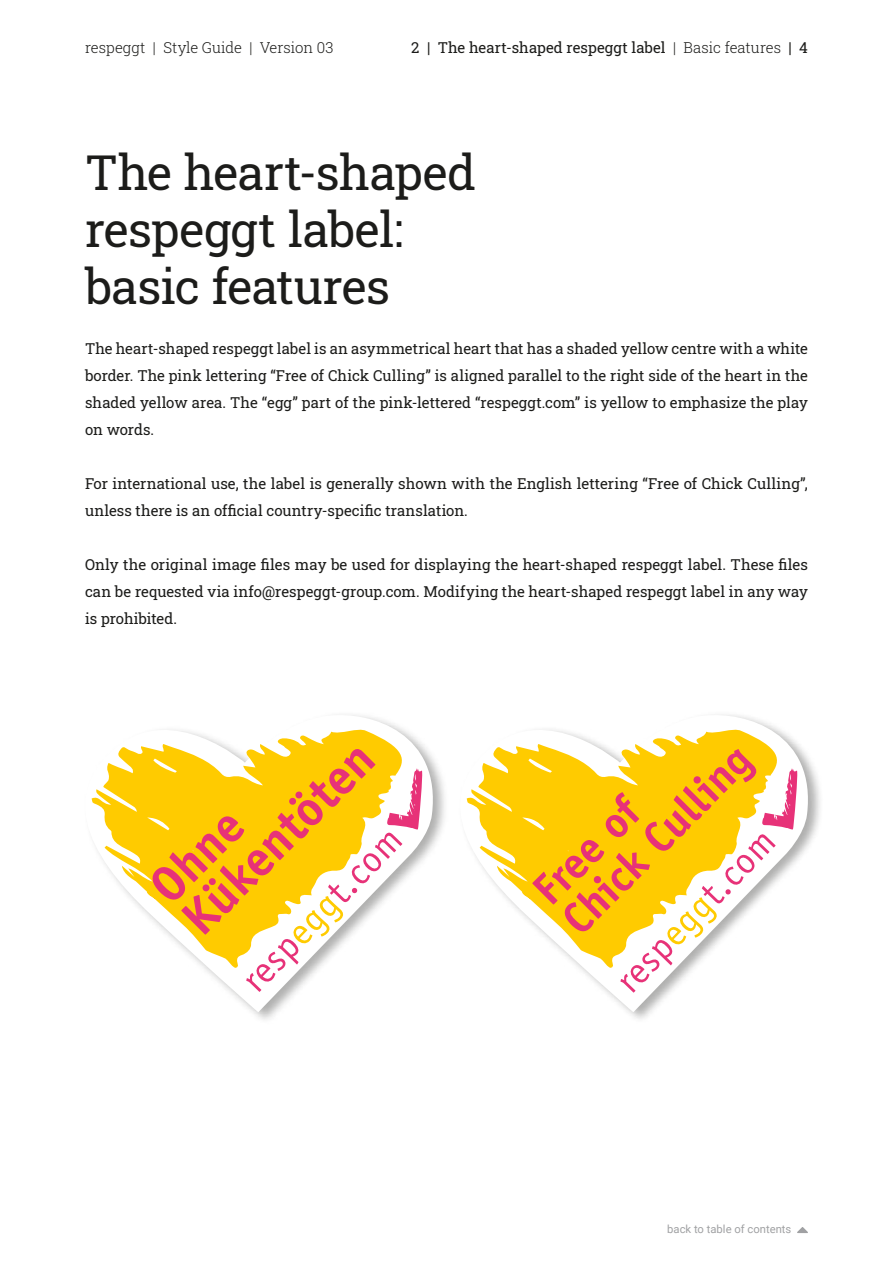
<style>
.page{position:relative;width:893px;height:1263px;background:#fff}
.page>*{position:absolute;margin:0;border:0;box-sizing:border-box;transform-origin:0 0}
.t1{font:48px/57px "Roboto Slab";letter-spacing:-.01em;color:#1c1c1a}
.t2{font:15px/27px "Roboto Slab";letter-spacing:.005em;color:#1c1c1a;text-align:justify}
.t3{font:300 15px "Roboto Slab";color:#1c1c1a}
.t4{font:11.25px "Roboto";color:#a0a1a3}
.s1{font-weight:300}
</style>
<div class="page">
<svg style="left:466px;top:714px;width:351px;height:298px"></svg>
<svg style="left:467px;top:727px;width:315px;height:242px"></svg>
<svg style="left:532px;top:749px;width:267px;height:244px"></svg>
<svg style="left:91px;top:715px;width:351px;height:297px"></svg>
<svg style="left:92px;top:727px;width:315px;height:242px"></svg>
<svg style="left:151px;top:747px;width:273px;height:245px"></svg>
<svg style="left:797px;top:1227px;width:11px;height:6px"></svg>
<p class="t3" style="left:85px;top:37px;width:250px">respeggt | Style Guide | Version 03</p>
<p class="t2" style="left:411px;top:33px;width:398px">2 | The heart-shaped respeggt label <span class="s1">| Basic features</span> | 4</p>
<h1 class="t1" style="left:85px;top:143px;width:392px">The heart-shaped respeggt label: basic features</h1>
<p class="t2" style="left:85px;top:334px;width:724px">The heart-shaped respeggt label is an asymmetrical heart that has a shaded yellow centre with a white border. The pink lettering “Free of Chick Culling” is aligned parallel to the right side of the heart in the shaded yellow area. The “egg” part of the pink-lettered “respeggt.com” is yellow to emphasize the play on words.</p>
<p class="t2" style="left:85px;top:469px;width:724px">For international use, the label is generally shown with the English lettering “Free of Chick Culling”, unless there is an official country-specific translation.</p>
<p class="t2" style="left:85px;top:550px;width:724px">Only the original image files may be used for displaying the heart-shaped respeggt label. These files can be requested via info@respeggt-group.com. Modifying the heart-shaped respeggt label in any way is prohibited.</p>
<p class="t4" style="left:667px;top:1221px;width:126px">back to table of contents</p>
</div>
